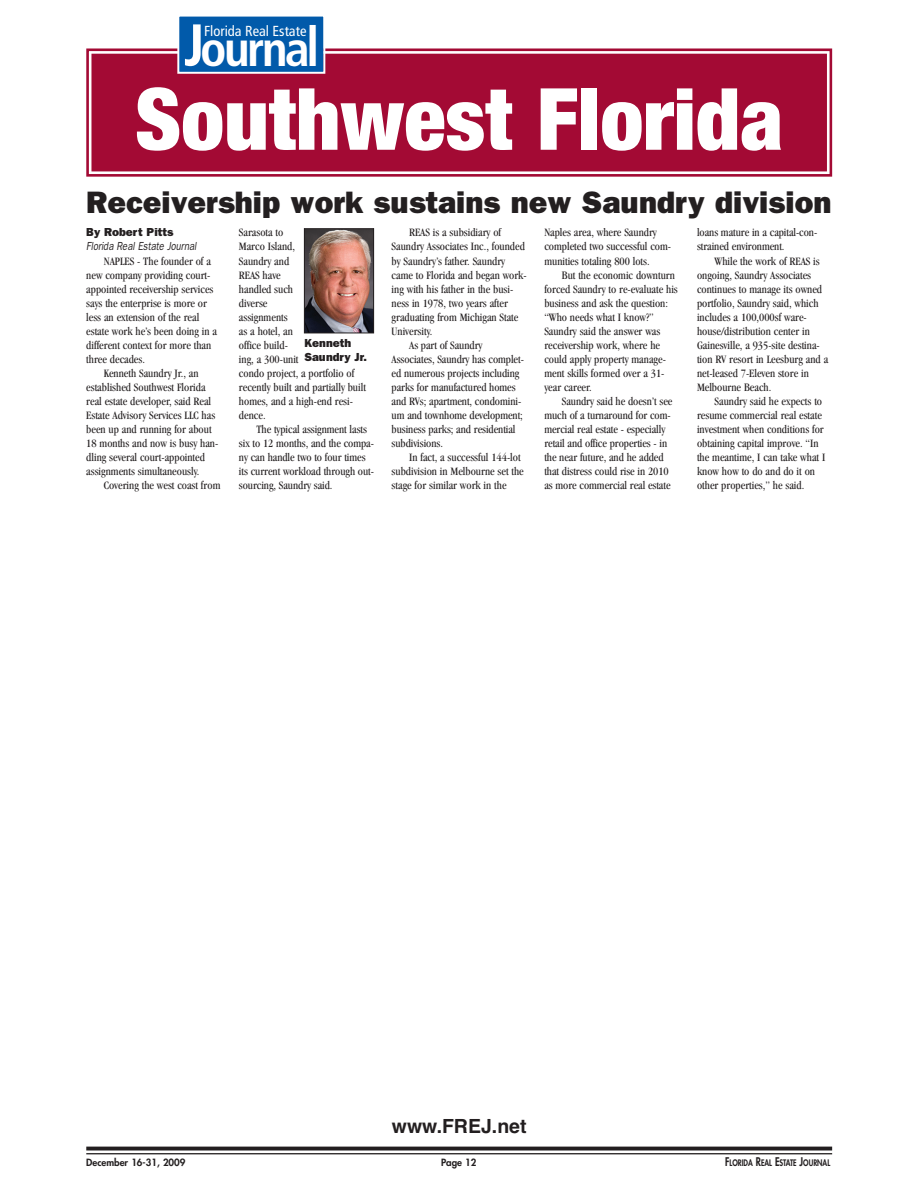
<style>
.page{position:relative;width:918px;height:1188px;background:#fff}
.page>*{position:absolute;margin:0;border:0;box-sizing:border-box;transform-origin:0 0}
.t1{font:900 condensed 85.95px "Helvetica Neue";color:#fff}
.t2{font:700 condensed 58.95px "Frutiger";color:#fff}
.t3{font:700 condensed 58.8px "Frutiger";color:#fff;scale:.81 1}
.t4{font:700 condensed 49.35px "Frutiger";letter-spacing:-.05em;color:#fff}
.t5{font:800 31.05px "Franklin Gothic";color:#231f20}
.t6{font:700 19.5px "Helvetica";color:#231f20}
.t7{font:condensed 14.55px "Frutiger";color:#fff}
.t8{font:condensed 11.7px/14.1px "Garamond";color:#231f20}
.t9{font:800 11.7px/14.1px "Franklin Gothic";color:#231f20}
.t10{font:italic 11.7px "Franklin Gothic";color:#231f20;scale:.8 1}
.t11{font:800 9.75px "Futura";color:#231f20}
.t12{font:800 8.7px "Futura";color:#231f20;scale:.8 1}
.s1{font-size:11.7px}
</style>
<div class="page">
<svg style="left:86px;top:1147px;width:746px;height:4px;background:#3e3a3b"></svg>
<hr style="left:86px;top:1153px;width:746px;height:1px;background:#231f20">
<svg style="left:86px;top:48px;width:747px;height:129px;background:#a7163e"></svg>
<div style="left:180px;top:18px;width:142px;height:53px;background:#015aaa"></div>
<div style="left:177px;top:15px;width:148px;height:59px;border:2px solid #fff"></div>
<img style="left:306px;top:230px;width:66px;height:101px">
<div style="left:304px;top:228px;width:70px;height:105px;border:1px solid #231f20"></div>
<h2 class="t2" style="left:184px;top:21px;width:22px">J</h2>
<h3 class="t3" style="left:306px;top:22px;width:18px">I</h3>
<h1 class="t1" style="left:135px;top:70px;width:650px">Southwest Florida</h1>
<p class="t7" style="left:204px;top:25px;width:104px">Florida Real Estate</p>
<h3 class="t4" style="left:200px;top:29px;width:111px">ourna</h3>
<h3 class="t5" style="left:86px;top:191px;width:747px">Receivership work sustains new Saundry division</h3>
<p class="t9" style="left:86px;top:226px;width:89px">By Robert Pitts</p>
<p class="t10" style="left:86px;top:242px;width:141px">Florida Real Estate Journal</p>
<p class="t8" style="left:104px;top:255px;width:109px">NAPLES - The founder of a</p>
<p class="t8" style="left:86px;top:269px;width:126px">new company providing court-</p>
<p class="t8" style="left:86px;top:283px;width:129px">appointed receivership services</p>
<p class="t8" style="left:86px;top:297px;width:122px">says the enterprise is more or</p>
<p class="t8" style="left:86px;top:311px;width:115px">less an extension of the real</p>
<p class="t8" style="left:86px;top:325px;width:132px">estate work he’s been doing in a</p>
<p class="t8" style="left:86px;top:339px;width:127px">different context for more than</p>
<p class="t8" style="left:86px;top:353px;width:60px">three decades.</p>
<p class="t8" style="left:104px;top:367px;width:96px">Kenneth Saundry Jr., an</p>
<p class="t8" style="left:86px;top:381px;width:121px">established Southwest Florida</p>
<p class="t8" style="left:86px;top:395px;width:126px">real estate developer, said Real</p>
<p class="t8" style="left:86px;top:409px;width:130px">Estate Advisory Services LLC has</p>
<p class="t8" style="left:86px;top:423px;width:127px">been up and running for about</p>
<p class="t8" style="left:86px;top:437px;width:134px">18 months and now is busy han-</p>
<p class="t8" style="left:86px;top:451px;width:120px">dling several court-appointed</p>
<p class="t8" style="left:86px;top:465px;width:115px">assignments simultaneously.</p>
<p class="t8" style="left:104px;top:479px;width:118px">Covering the west coast from</p>
<p class="t8" style="left:239px;top:227px;width:129px">Sarasota to<br>Marco Island,<br>Saundry and<br>REAS have<br>handled such<br>diverse<br>assignments<br>as a hotel, an<br>office build-<br>ing, a 300-unit<br>condo project, a portfolio of recently built and partially built homes, and a high-end resi&shy;dence.</p>
<p class="t8" style="left:239px;top:423px;width:137px;text-indent:18px">The typical assignment lasts six to 12 months, and the compa&shy;ny can handle two to four times its current workload through out&shy;sourcing, Saundry said.</p>
<p class="t9" style="left:304px;top:337px;width:64px">Kenneth<br>Saundry Jr.</p>
<p class="t8" style="left:409px;top:227px;width:93px">REAS is a subsidiary of</p>
<p class="t8" style="left:392px;top:241px;width:135px">Saundry Associates Inc., founded</p>
<p class="t8" style="left:392px;top:255px;width:115px">by Saundry’s father. Saundry</p>
<p class="t8" style="left:392px;top:269px;width:137px">came to Florida and began work-</p>
<p class="t8" style="left:392px;top:283px;width:123px">ing with his father in the busi-</p>
<p class="t8" style="left:392px;top:297px;width:118px">ness in 1978, two years after</p>
<p class="t8" style="left:392px;top:311px;width:128px">graduating from Michigan State</p>
<p class="t8" style="left:392px;top:325px;width:42px">University.</p>
<p class="t8" style="left:409px;top:339px;width:75px">As part of Saundry</p>
<p class="t8" style="left:392px;top:353px;width:134px">Associates, Saundry has complet-</p>
<p class="t8" style="left:392px;top:367px;width:129px">ed numerous projects including</p>
<p class="t8" style="left:392px;top:381px;width:126px">parks for manufactured homes</p>
<p class="t8" style="left:392px;top:395px;width:131px">and RVs; apartment, condomini-</p>
<p class="t8" style="left:392px;top:409px;width:133px">um and townhome development;</p>
<p class="t8" style="left:392px;top:423px;width:125px">business parks; and residential</p>
<p class="t8" style="left:392px;top:437px;width:53px">subdivisions.</p>
<p class="t8" style="left:409px;top:451px;width:113px">In fact, a successful 144-lot</p>
<p class="t8" style="left:392px;top:465px;width:134px">subdivision in Melbourne set the</p>
<p class="t8" style="left:392px;top:479px;width:116px">stage for similar work in the</p>
<p class="t8" style="left:544px;top:227px;width:128px">Naples area, where Saundry completed two successful com&shy;munities totaling 800 lots.</p>
<p class="t8" style="left:544px;top:269px;width:135px;text-indent:18px">But the economic downturn forced Saundry to re-evaluate his business and ask the question: “Who needs what I know?”<br>Saundry said the answer was receivership work, where he could apply property manage&shy;ment skills formed over a 31- year career.</p>
<p class="t8" style="left:544px;top:395px;width:130px;text-indent:18px">Saundry said he doesn’t see much of a turnaround for com&shy;mercial real estate - especially retail and office properties - in the near future, and he added that distress could rise in 2010 as more commercial real estate</p>
<p class="t8" style="left:697px;top:227px;width:122px">loans mature in a capital-con&shy;strained environment.</p>
<p class="t8" style="left:697px;top:255px;width:133px;text-indent:18px">While the work of REAS is ongoing, Saundry Associates continues to manage its owned portfolio, Saundry said, which includes a 100,000sf ware&shy;house/distribution center in<br>Gainesville, a 935-site destina&shy;tion RV resort in Leesburg and a net-leased 7-Eleven store in<br>Melbourne Beach.</p>
<p class="t8" style="left:697px;top:395px;width:130px;text-indent:18px">Saundry said he expects to resume commercial real estate investment when conditions for obtaining capital improve. “In the meantime, I can take what I know how to do and do it on other properties,” he said.</p>
<h3 class="t6" style="left:392px;top:1119px;width:136px">www.FREJ.net</h3>
<p class="t11" style="left:86px;top:1158px;width:101px">December 16-31, 2009</p>
<p class="t11" style="left:441px;top:1158px;width:37px">Page 12</p>
<p class="t12" style="left:725px;top:1159px;width:133px"><span class="s1">F</span>LORIDA <span class="s1">R</span>EAL <span class="s1">E</span>STATE <span class="s1">J</span>OURNAL</p>
</div>
